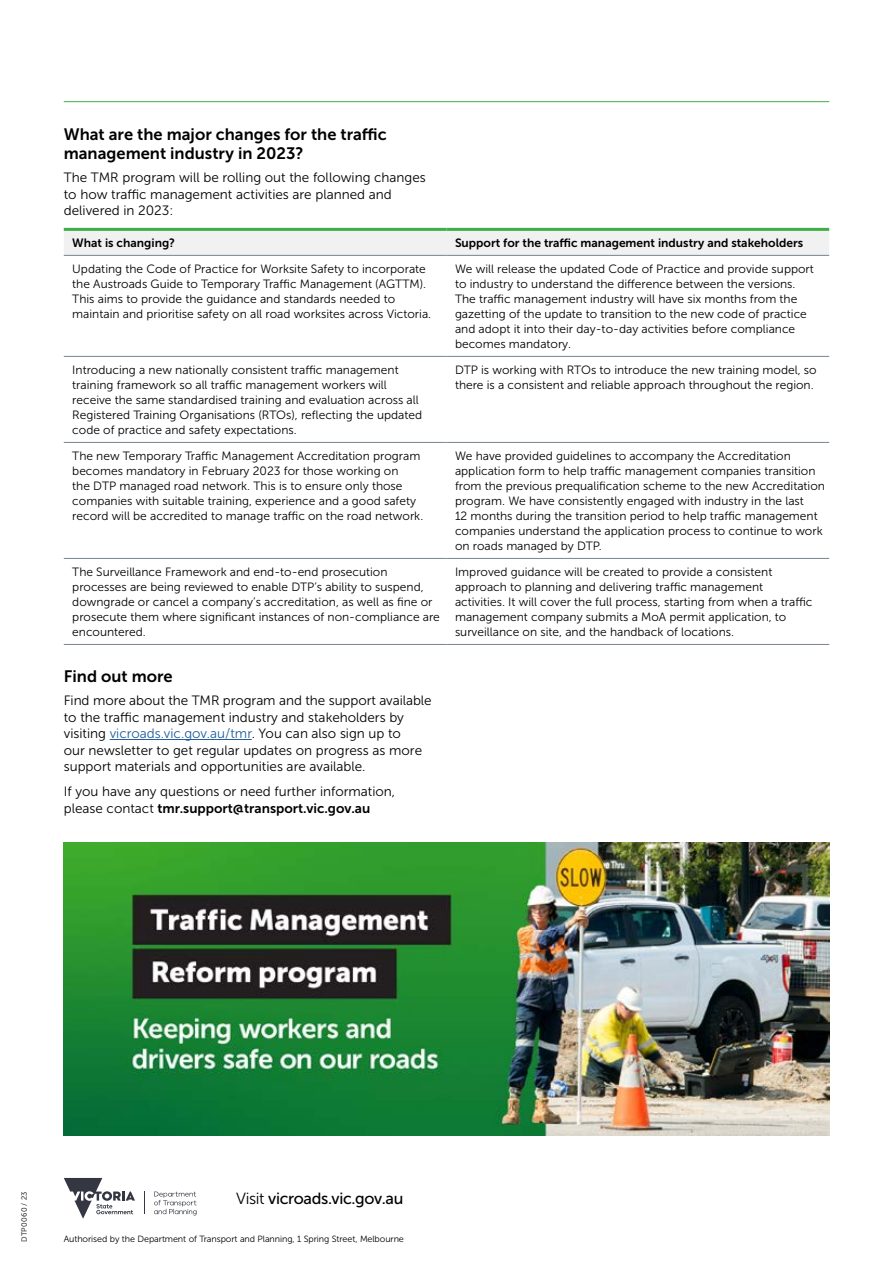
<style>
.page{position:relative;width:893px;height:1263px;background:#fff}
.page>*{position:absolute;margin:0;border:0;box-sizing:border-box;transform-origin:0 0}
.t1{font:16.5px/19.5px "Museo Sans 700";color:#000}
.t2{font:16.2px "Museo Sans 500";letter-spacing:-.02em;color:#000}
.t3{font:13.5px/16.5px "Museo Sans 300";color:#000}
.t4{font:13.5px "Museo Sans 700";color:#000}
.t5{font:12px/15px "Museo Sans 300";color:#000}
.t6{font:12px "Museo Sans 700";color:#000}
.t7{font:9px "Museo Sans 300";letter-spacing:-.01em;color:#000}
.t8{font:7.5px "Museo Sans 300";letter-spacing:.025em;color:#000}
.s1{color:#215e9e}
.s2{font-family:"Museo Sans 300"}
</style>
<div class="page">
<svg style="left:64px;top:1178px;width:71px;height:41px"></svg>
<svg style="left:154px;top:1191px;width:43px;height:24px"></svg>
<hr style="left:64px;top:101px;width:765px;height:1px;background:#3fae49">
<div style="left:64px;top:231px;width:765px;height:24px;background:#f1f1f2"></div>
<hr style="left:64px;top:228px;width:382px;height:3px;background:#3fae49">
<hr style="left:446px;top:228px;width:383px;height:3px;background:#3fae49">
<hr style="left:64px;top:255px;width:382px;height:1px;background:#77848f">
<hr style="left:446px;top:255px;width:383px;height:1px;background:#77848f">
<hr style="left:64px;top:356px;width:382px;height:1px;background:#77848f">
<hr style="left:446px;top:356px;width:383px;height:1px;background:#77848f">
<hr style="left:64px;top:442px;width:382px;height:1px;background:#77848f">
<hr style="left:446px;top:442px;width:383px;height:1px;background:#77848f">
<hr style="left:64px;top:558px;width:382px;height:1px;background:#77848f">
<hr style="left:446px;top:558px;width:383px;height:1px;background:#77848f">
<hr style="left:64px;top:644px;width:382px;height:1px;background:#77848f">
<hr style="left:446px;top:644px;width:383px;height:1px;background:#77848f">
<hr style="left:110px;top:739px;width:142px;height:1px;background:#215e9e">
<img style="left:64px;top:842px;width:765px;height:293px">
<h1 class="t1" style="left:64px;top:124px;width:325px">What are the major changes for the traffic management industry in 2023?</h1>
<p class="t3" style="left:64px;top:170px;width:364px">The TMR program will be rolling out the following changes to how traffic management activities are planned and delivered in 2023:</p>
<p class="t6" style="left:72px;top:236px;width:104px">What is changing?</p>
<p class="t6" style="left:455px;top:236px;width:350px">Support for the traffic management industry and stakeholders</p>
<p class="t5" style="left:72px;top:261px;width:360px">Updating the Code of Practice for Worksite Safety to incorporate the Austroads Guide to Temporary Traffic Management (AGTTM).<br>This aims to provide the guidance and standards needed to maintain and prioritise safety on all road worksites across Victoria.</p>
<p class="t5" style="left:455px;top:261px;width:360px">We will release the updated Code of Practice and provide support to industry to understand the difference between the versions.<br>The traffic management industry will have six months from the gazetting of the update to transition to the new code of practice and adopt it into their day-to-day activities before compliance becomes mandatory.</p>
<p class="t5" style="left:72px;top:362px;width:351px">Introducing a new nationally consistent traffic management training framework so all traffic management workers will receive the same standardised training and evaluation across all Registered Training Organisations (RTOs), reflecting the updated code of practice and safety expectations.</p>
<p class="t5" style="left:455px;top:362px;width:363px">DTP is working with RTOs to introduce the new training model, so there is a consistent and reliable approach throughout the region.</p>
<p class="t5" style="left:72px;top:448px;width:352px">The new Temporary Traffic Management Accreditation program becomes mandatory in February 2023 for those working on<br>the DTP managed road network. This is to ensure only those companies with suitable training, experience and a good safety record will be accredited to manage traffic on the road network.</p>
<p class="t5" style="left:455px;top:448px;width:371px">We have provided guidelines to accompany the Accreditation application form to help traffic management companies transition from the previous prequalification scheme to the new Accreditation program. We have consistently engaged with industry in the last<br>12 months during the transition period to help traffic management companies understand the application process to continue to work on roads managed by DTP.</p>
<p class="t5" style="left:72px;top:564px;width:369px">The Surveillance Framework and end-to-end prosecution processes are being reviewed to enable DTP’s ability to suspend, downgrade or cancel a company’s accreditation, as well as fine or prosecute them where significant instances of non-compliance are encountered.</p>
<p class="t5" style="left:455px;top:564px;width:359px">Improved guidance will be created to provide a consistent approach to planning and delivering traffic management activities. It will cover the full process, starting from when a traffic management company submits a MoA permit application, to surveillance on site, and the handback of locations.</p>
<h1 class="t1" style="left:64px;top:667px;width:110px">Find out more</h1>
<p class="t3" style="left:64px;top:692px;width:369px">Find more about the TMR program and the support available to the traffic management industry and stakeholders by visiting <span class="s1">vicroads.vic.gov.au/tmr</span>. You can also sign up to<br>our newsletter to get regular updates on progress as more support materials and opportunities are available.</p>
<p class="t3" style="left:64px;top:783px;width:333px">If you have any questions or need further information,</p>
<p class="t4" style="left:64px;top:800px;width:308px"><span class="s2">please contact</span> tmr.support@transport.vic.gov.au</p>
<p class="t8" style="left:20px;top:1242px;width:51px;rotate:-90deg">DTP0060 / 23</p>
<h2 class="t2" style="left:236px;top:1189px;width:169px"><span class="s2">Visit</span> vicroads.vic.gov.au</h2>
<p class="t7" style="left:64px;top:1234px;width:342px">Authorised by the Department of Transport and Planning, 1 Spring Street, Melbourne</p>
</div>
